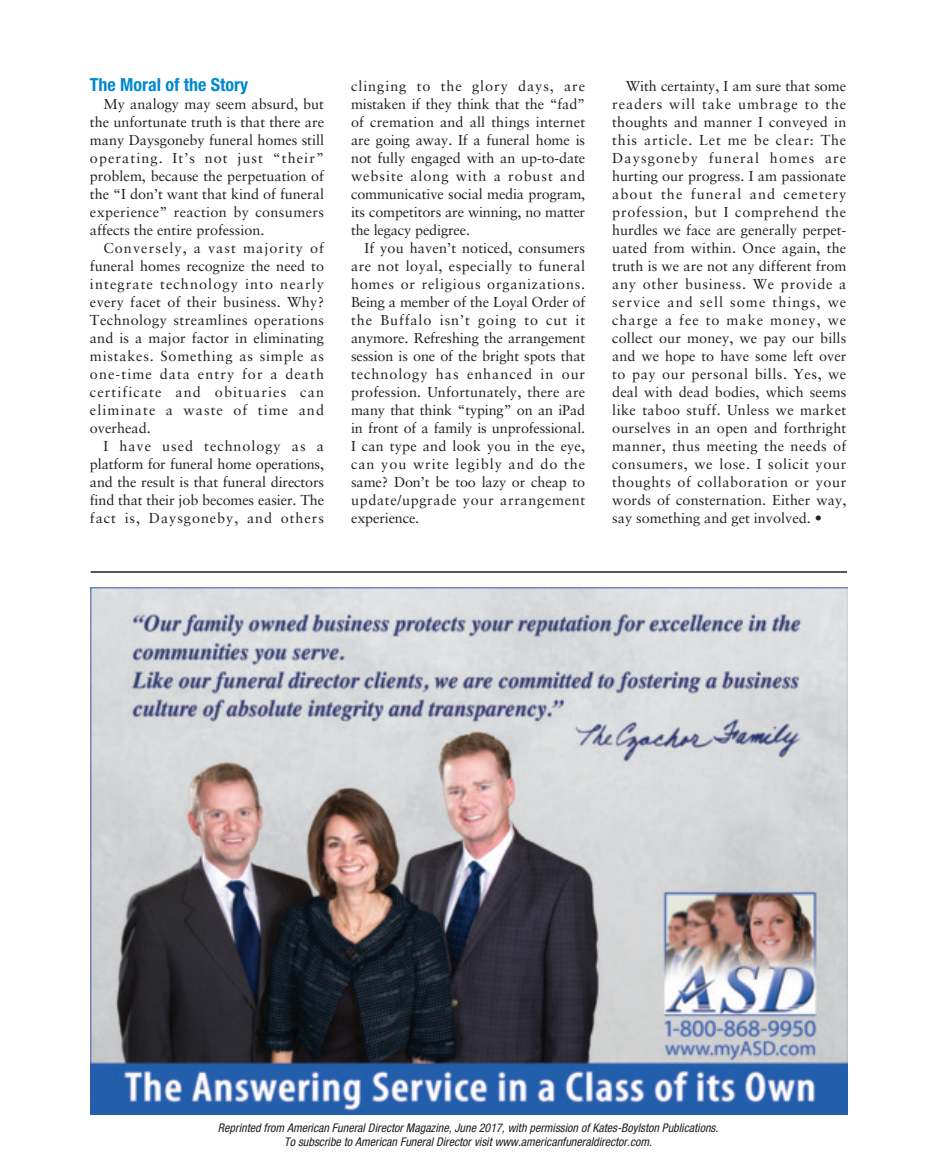
<style>
.page{position:relative;width:938px;height:1168px;background:#fff}
.page>*{position:absolute;margin:0;border:0;box-sizing:border-box;transform-origin:0 0}
.t1{font:700 condensed 18px "Helvetica Neue LT Std";color:#0089cf}
.t2{font:14.4px/18px "Sabon LT Std";color:#231f20;text-align:justify}
.t3{font:italic condensed 12px/14.4px "Helvetica Neue LT Std";color:#231f20;text-align:center}
</style>
<div class="page">
<img style="left:91px;top:587px;width:756px;height:527px">
<hr style="left:91px;top:571px;width:756px;height:2px;background:#231f20">
<p class="t1" style="left:90px;top:78px;width:160px">The Moral of the Story</p>
<p class="t2" style="left:90px;top:96px;width:236px;text-indent:14px">My analogy may seem absurd, but the unfortunate truth is that there are many Daysgoneby funeral homes still operating. It’s not just “their” problem, because the perpetuation of the “I don’t want that kind of funeral experience” reaction by consumers affects the entire profession.</p>
<p class="t2" style="left:90px;top:240px;width:236px;text-indent:14px">Conversely, a vast majority of funeral homes recognize the need to integrate technology into nearly every facet of their business. Why?<br>Technology streamlines operations and is a major factor in eliminating mistakes. Something as simple as one-time data entry for a death certificate and obituaries can eliminate a waste of time and overhead.</p>
<p class="t2" style="left:90px;top:438px;width:236px;text-indent:14px">I have used technology as a platform for funeral home operations, and the result is that funeral directors find that their job becomes easier. The fact is, Daysgoneby, and others</p>
<p class="t2" style="left:351px;top:78px;width:236px">clinging to the glory days, are mistaken if they think that the “fad” of cremation and all things internet are going away. If a funeral home is not fully engaged with an up-to-date website along with a robust and communicative social media program, its competitors are winning, no matter the legacy pedigree.</p>
<p class="t2" style="left:351px;top:240px;width:236px;text-indent:14px">If you haven’t noticed, consumers are not loyal, especially to funeral homes or religious organizations.<br>Being a member of the Loyal Order of the Buffalo isn’t going to cut it anymore. Refreshing the arrangement session is one of the bright spots that technology has enhanced in our profession. Unfortunately, there are many that think “typing” on an iPad in front of a family is unprofessional.<br>I can type and look you in the eye, can you write legibly and do the same? Don’t be too lazy or cheap to update/upgrade your arrangement experience.</p>
<p class="t2" style="left:612px;top:78px;width:236px;text-indent:13px">With certainty, I am sure that some readers will take umbrage to the thoughts and manner I conveyed in this article. Let me be clear: The Daysgoneby funeral homes are hurting our progress. I am passionate about the funeral and cemetery profession, but I comprehend the hurdles we face are generally perpet&shy;uated from within. Once again, the truth is we are not any different from any other business. We provide a service and sell some things, we charge a fee to make money, we collect our money, we pay our bills and we hope to have some left over to pay our personal bills. Yes, we deal with dead bodies, which seems like taboo stuff. Unless we market ourselves in an open and forthright manner, thus meeting the needs of consumers, we lose. I solicit your thoughts of collaboration or your words of consternation. Either way, say something and get involved. •</p>
<p class="t3" style="left:218px;top:1121px;width:502px">Reprinted from American Funeral Director Magazine, June 2017, with permission of Kates-Boylston Publications.<br>To subscribe to American Funeral Director visit www.americanfuneraldirector.com.</p>
</div>
